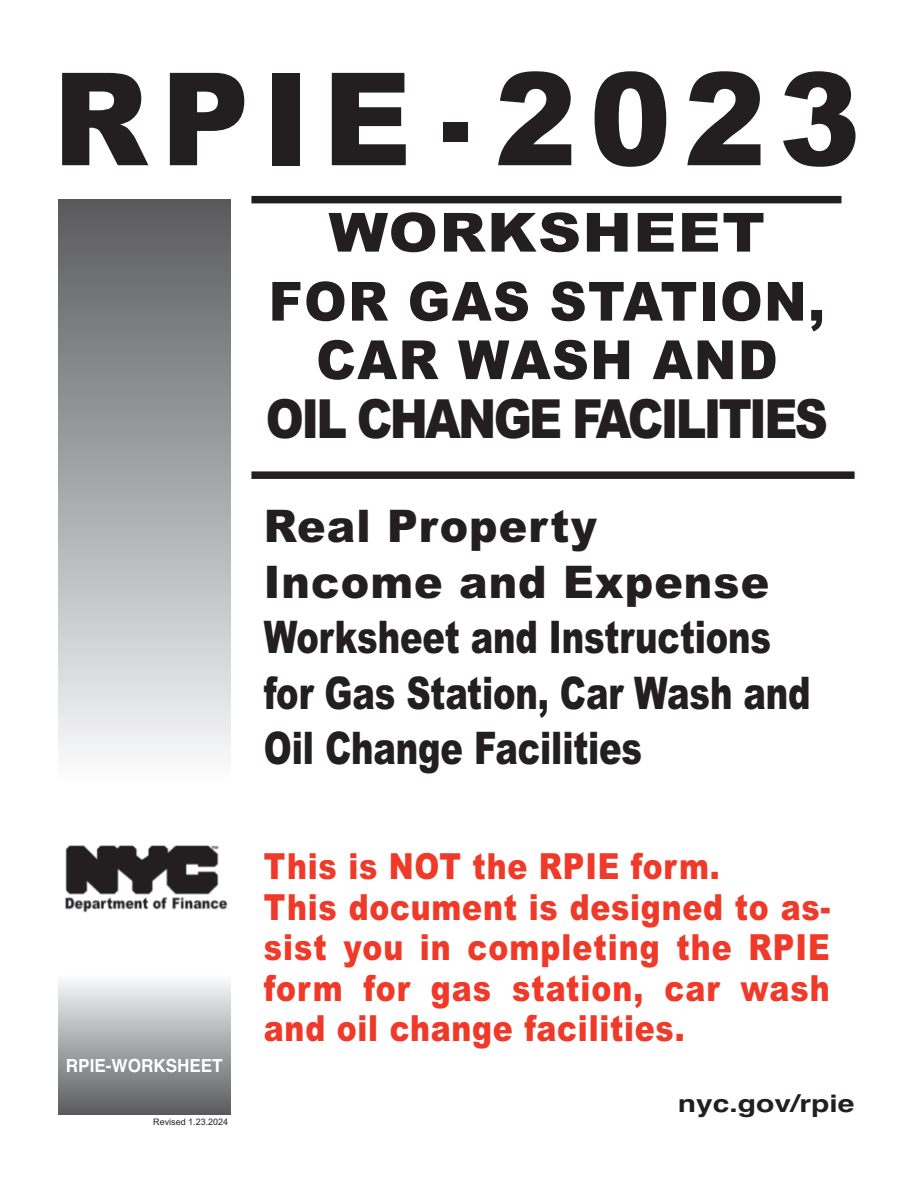
<style>
.page{position:relative;width:918px;height:1188px;background:#fff}
.page>*{position:absolute;margin:0;border:0;box-sizing:border-box;transform-origin:0 0}
.t1{font:900 129px "Arial";letter-spacing:.105em;color:#231f20;scale:.95 1}
.t2{font:900 54px/58.5px "Arial";letter-spacing:-.06em;color:#231f20;text-align:center;scale:.95 1}
.t3{font:900 54px/69px "Arial";letter-spacing:.025em;color:#231f20;text-align:center;scale:1.1 1}
.t4{font:900 45px/55.5px "Arial";letter-spacing:-.005em;color:#231f20;scale:.95 1}
.t5{font:900 36px/40.5px "Arial";letter-spacing:.025em;color:#ef3a29;scale:.83 1}
.t6{font:700 24px "Helvetica";color:#231f20;scale:1.25 1}
.t7{font:700 18px "Helvetica";color:#fff;scale:.95 1}
.t8{font:9px "Arial";color:#231f20}
</style>
<div class="page">
<div style="left:59px;top:200px;width:171px;height:583px;background:linear-gradient(to bottom,#585a5e,#fafbfd)"></div>
<div style="left:59px;top:976px;width:171px;height:138px;background:linear-gradient(to bottom,#f8f8fa,#5b5c60)"></div>
<img style="left:65px;top:845px;width:163px;height:68px">
<div style="left:251px;top:196px;width:590px;height:7px;background:#231f20"></div>
<div style="left:251px;top:471px;width:604px;height:8px;background:#231f20"></div>
<h1 class="t1" style="left:53px;top:73px;width:852px">RPIE - 2023</h1>
<h2 class="t3" style="left:269px;top:203px;width:507px">WORKSHEET<br>FOR GAS STATION,</h2>
<h2 class="t2" style="left:266px;top:336px;width:593px">CAR WASH AND<br>OIL CHANGE FACILITIES</h2>
<p class="t4" style="left:264px;top:503px;width:577px">Real Property<br>Income and Expense<br>Worksheet and Instructions for Gas Station, Car Wash and<br>Oil Change Facilities</p>
<p class="t7" style="left:66px;top:1059px;width:167px">RPIE-WORKSHEET</p>
<p class="t8" style="left:153px;top:1119px;width:77px">Revised 1.23.2024</p>
<p class="t5" style="left:264px;top:850px;width:684px">This is NOT the RPIE form.<br>This document is designed to as&shy;sist you in completing the RPIE form for gas station, car wash and oil change facilities.</p>
<p class="t6" style="left:678px;top:1095px;width:143px">nyc.gov/rpie</p>
</div>
